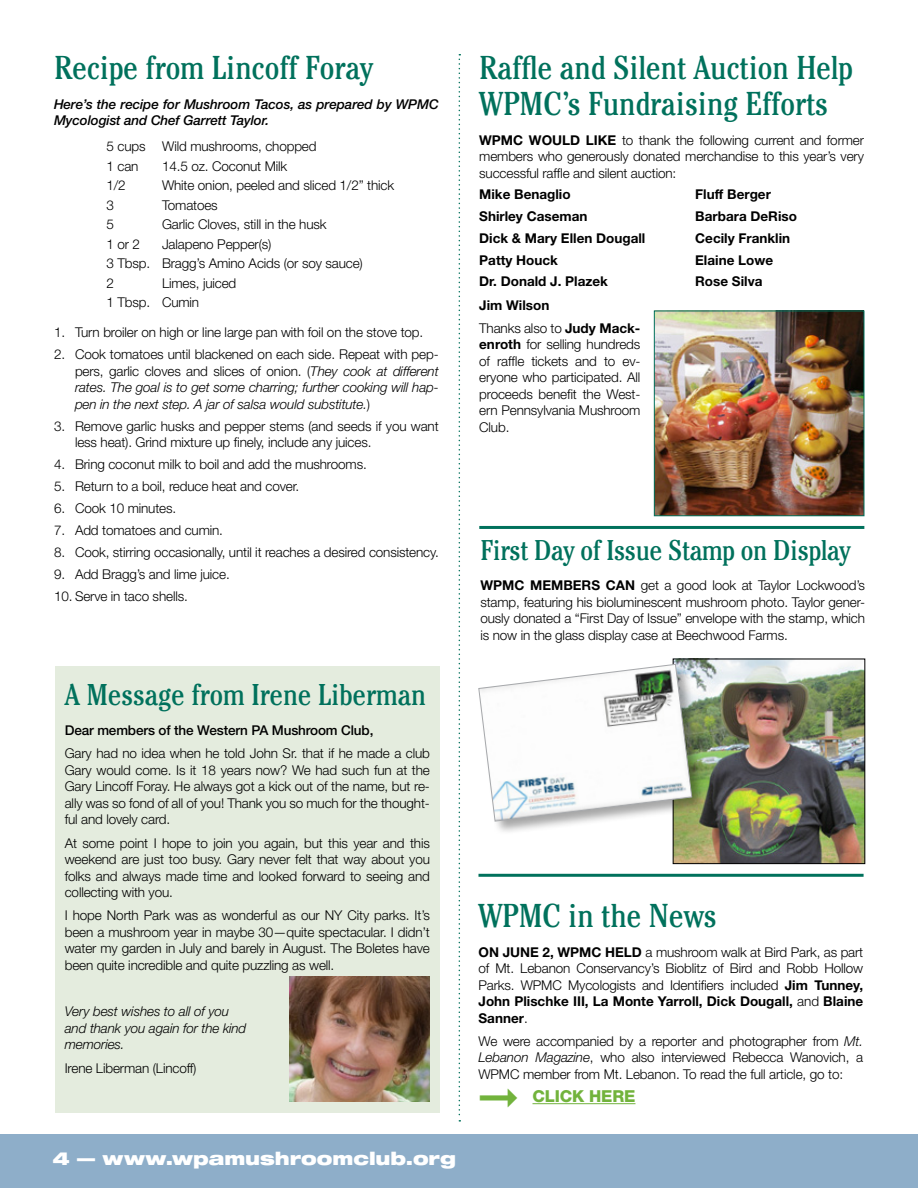
<style>
.page{position:relative;width:918px;height:1188px;background:#fff}
.page>*{position:absolute;margin:0;border:0;box-sizing:border-box;transform-origin:0 0}
.t1{font:condensed 33px/36px "Cheltenham Std";color:#00715c}
.t2{font:condensed 30px "Cheltenham Std";color:#00715c}
.t3{font:condensed 28.5px "Cheltenham Std";letter-spacing:-.01em;color:#00715c}
.t4{font:900 expanded 18px "Helvetica Neue";color:#fff}
.t5{font:800 16.5px "Helvetica Neue";letter-spacing:-.01em;color:#72b33c}
.t6{font:300 13.5px/16.5px "Helvetica Neue";letter-spacing:-.01em;color:#000;text-align:justify}
.t7{font:italic 300 13.5px/16.5px "Helvetica Neue";letter-spacing:-.01em;color:#000;text-align:justify}
.t8{font:700 13.5px/23.2px "Helvetica Neue";color:#000}
.t9{font:italic 500 13.5px/16.5px "Helvetica Neue";letter-spacing:-.01em;color:#000}
.t10{font:500 13.5px "Helvetica Neue";letter-spacing:-.01em;color:#000}
.s1{font-style:normal}
.s2{font-weight:300}
.s3{font-weight:700}
.s4{font-style:italic}
</style>
<div class="page">
<div style="left:0;top:1134px;width:918px;height:54px;background:#8eaec9"></div>
<svg style="left:459px;top:54px;width:1px;height:1068px"></svg>
<div style="left:55px;top:666px;width:384px;height:447px;background:#e4ecde"></div>
<img style="left:290px;top:976px;width:140px;height:126px">
<img style="left:656px;top:313px;width:206px;height:201px">
<div style="left:654px;top:311px;width:210px;height:205px;border:1px solid #00715c"></div>
<hr style="left:532px;top:1103px;width:104px;height:1px;background:#72b33c">
<img style="left:675px;top:661px;width:188px;height:201px">
<div style="left:673px;top:659px;width:192px;height:205px;border:1px solid #000"></div>
<div style="left:478px;top:663px;width:228px;height:173px;background:#000;opacity:.35"></div>
<svg style="left:478px;top:664px;width:214px;height:158px"></svg>
<hr style="left:479px;top:526px;width:385px;height:3px;background:#00715c">
<hr style="left:478px;top:874px;width:386px;height:3px;background:#00715c">
<h1 class="t1" style="left:54px;top:49px;width:320px">Recipe from Lincoff Foray</h1>
<p class="t9" style="left:54px;top:96px;width:386px">Here’s the recipe for Mushroom Tacos, as prepared by WPMC<br>Mycologist and Chef Garrett Taylor.</p>
<p class="t6" style="left:107px;top:137px;width:212px;line-height:19.5px">5 cups Wild mushrooms, chopped<br>1 can</p>
<p class="t6" style="left:162px;top:158px;width:127px">14.5 oz. Coconut Milk</p>
<p class="t6" style="left:107px;top:177px;width:21px">1/2</p>
<p class="t6" style="left:162px;top:177px;width:234px">White onion, peeled and sliced 1/2” thick</p>
<p class="t6" style="left:107px;top:197px;width:9px">3</p>
<p class="t6" style="left:162px;top:197px;width:57px">Tomatoes</p>
<p class="t6" style="left:107px;top:216px;width:9px">5</p>
<p class="t6" style="left:162px;top:216px;width:166px">Garlic Cloves, still in the husk</p>
<p class="t6" style="left:107px;top:236px;width:35px">1 or 2</p>
<p class="t6" style="left:107px;top:234px;width:258px;line-height:19.5px;text-align:left;text-indent:55px">Jalapeno Pepper(s)<br>3 Tbsp. Bragg’s Amino Acids (or soy sauce)<br>2</p>
<p class="t6" style="left:107px;top:273px;width:131px;line-height:19.5px;text-indent:55px">Limes, juiced<br>1 Tbsp. Cumin</p>
<p class="t6" style="left:54px;top:324px;width:371px">1. Turn broiler on high or line large pan with foil on the stove top.</p>
<p class="t7" style="left:75px;top:346px;width:365px;text-indent:-21px"><span class="s1">2. Cook tomatoes until blackened on each side. Repeat with pep&shy;pers, garlic cloves and slices of onion. (</span>They cook at different rates. The goal is to get some charring; further cooking will hap&shy;pen in the next step. A jar of salsa would substitute.<span class="s1">)</span></p>
<p class="t6" style="left:75px;top:417px;width:365px;text-indent:-21px">3. Remove garlic husks and pepper stems (and seeds if you want less heat). Grind mixture up finely, include any juices.</p>
<p class="t6" style="left:54px;top:456px;width:314px">4. Bring coconut milk to boil and add the mushrooms.</p>
<p class="t6" style="left:54px;top:478px;width:247px">5. Return to a boil, reduce heat and cover.</p>
<p class="t6" style="left:54px;top:500px;width:124px">6. Cook 10 minutes.</p>
<p class="t6" style="left:54px;top:521px;width:171px">7. Add tomatoes and cumin.</p>
<p class="t6" style="left:54px;top:543px;width:386px">8. Cook, stirring occasionally, until it reaches a desired consistency.</p>
<p class="t6" style="left:54px;top:565px;width:177px">9. Add Bragg’s and lime juice.</p>
<p class="t6" style="left:54px;top:587px;width:135px">10. Serve in taco shells.</p>
<h2 class="t2" style="left:65px;top:677px;width:363px">A Message from Irene Liberman</h2>
<p class="t10" style="left:65px;top:722px;width:310px">Dear members of the Western PA Mushroom Club,</p>
<p class="t6" style="left:65px;top:745px;width:367px">Gary had no idea when he told John Sr. that if he made a club Gary would come. Is it 18 years now? We had such fun at the Gary Lincoff Foray. He always got a kick out of the name, but re&shy;ally was so fond of all of you! Thank you so much for the thought&shy;ful and lovely card.</p>
<p class="t6" style="left:65px;top:834px;width:367px">At some point I hope to join you again, but this year and this weekend are just too busy. Gary never felt that way about you folks and always made time and looked forward to seeing and collecting with you.</p>
<p class="t6" style="left:65px;top:907px;width:367px">I hope North Park was as wonderful as our NY City parks. It’s been a mushroom year in maybe 30—quite spectacular. I didn’t water my garden in July and barely in August. The Boletes have been quite incredible and quite puzzling as well.</p>
<p class="t7" style="left:65px;top:1003px;width:183px;text-align:left">Very best wishes to all of you and thank you again for the kind memories.</p>
<p class="t6" style="left:65px;top:1059px;width:133px">Irene Liberman (Lincoff)</p>
<h3 class="t4" style="left:52px;top:1147px;width:405px">4 — www.wpamushroomclub.org</h3>
<h1 class="t1" style="left:479px;top:49px;width:375px">Raffle and Silent Auction Help<br>WPMC’s Fundraising Efforts</h1>
<p class="t8" style="left:479px;top:128px;width:115px">WPMC would like</p>
<p class="t6" style="left:479px;top:131px;width:386px;text-indent:143px">to thank the following current and former members who generously donated merchandise to this year’s very successful raffle and silent auction:</p>
<p class="t8" style="left:479px;top:183px;width:93px">Mike Benaglio</p>
<p class="t8" style="left:695px;top:183px;width:77px">Fluff Berger</p>
<p class="t8" style="left:479px;top:205px;width:110px">Shirley Caseman</p>
<p class="t8" style="left:695px;top:205px;width:103px">Barbara DeRiso</p>
<p class="t8" style="left:479px;top:226px;width:168px">Dick &amp; Mary Ellen Dougall</p>
<p class="t8" style="left:695px;top:226px;width:96px">Cecily Franklin</p>
<p class="t8" style="left:479px;top:248px;width:80px">Patty Houck</p>
<p class="t8" style="left:695px;top:248px;width:79px">Elaine Lowe</p>
<p class="t8" style="left:479px;top:270px;width:130px">Dr. Donald J. Plazek</p>
<p class="t8" style="left:695px;top:270px;width:69px">Rose Silva</p>
<p class="t8" style="left:479px;top:293px;width:163px">Jim Wilson<br><span class="s2">Thanks also to</span> Judy Mack-</p>
<p class="t6" style="left:479px;top:336px;width:163px"><span class="s3">enroth</span> for selling hundreds of raffle tickets and to ev&shy;eryone who participated. All proceeds benefit the West&shy;ern Pennsylvania Mushroom Club.</p>
<h3 class="t3" style="left:480px;top:533px;width:372px">First Day of Issue Stamp on Display</h3>
<p class="t8" style="left:480px;top:573px;width:61px">WPMC member</p>
<p class="t8" style="left:591px;top:573px;width:25px">s can</p>
<p class="t6" style="left:480px;top:577px;width:386px;text-indent:160px">get a good look at Taylor Lockwood’s stamp, featuring his bioluminescent mushroom photo. Taylor gener&shy;ously donated a “First Day of Issue” envelope with the stamp, which is now in the glass display case at Beechwood Farms.</p>
<h1 class="t1" style="left:478px;top:897px;width:240px">WPMC in the News</h1>
<p class="t8" style="left:478px;top:940px;width:147px">On June 2, WPMC held</p>
<p class="t6" style="left:478px;top:943px;width:386px;text-indent:167px">a mushroom walk at Bird Park, as part of Mt. Lebanon Conservancy’s Bioblitz of Bird and Robb Hollow Parks. WPMC Mycologists and Identifiers included <span class="s3">Jim Tunney, John Plischke III, La Monte Yarroll, Dick Dougall,</span> and <span class="s3">Blaine Sanner</span>.</p>
<p class="t6" style="left:478px;top:1032px;width:386px">We were accompanied by a reporter and photographer from <span class="s4">Mt.<br>Lebanon Magazine</span>, who also interviewed Rebecca Wanovich, a WPMC member from Mt. Lebanon. To read the full article, go to:</p>
<p class="t5" style="left:532px;top:1086px;width:103px">CLICK HERE</p>
</div>
